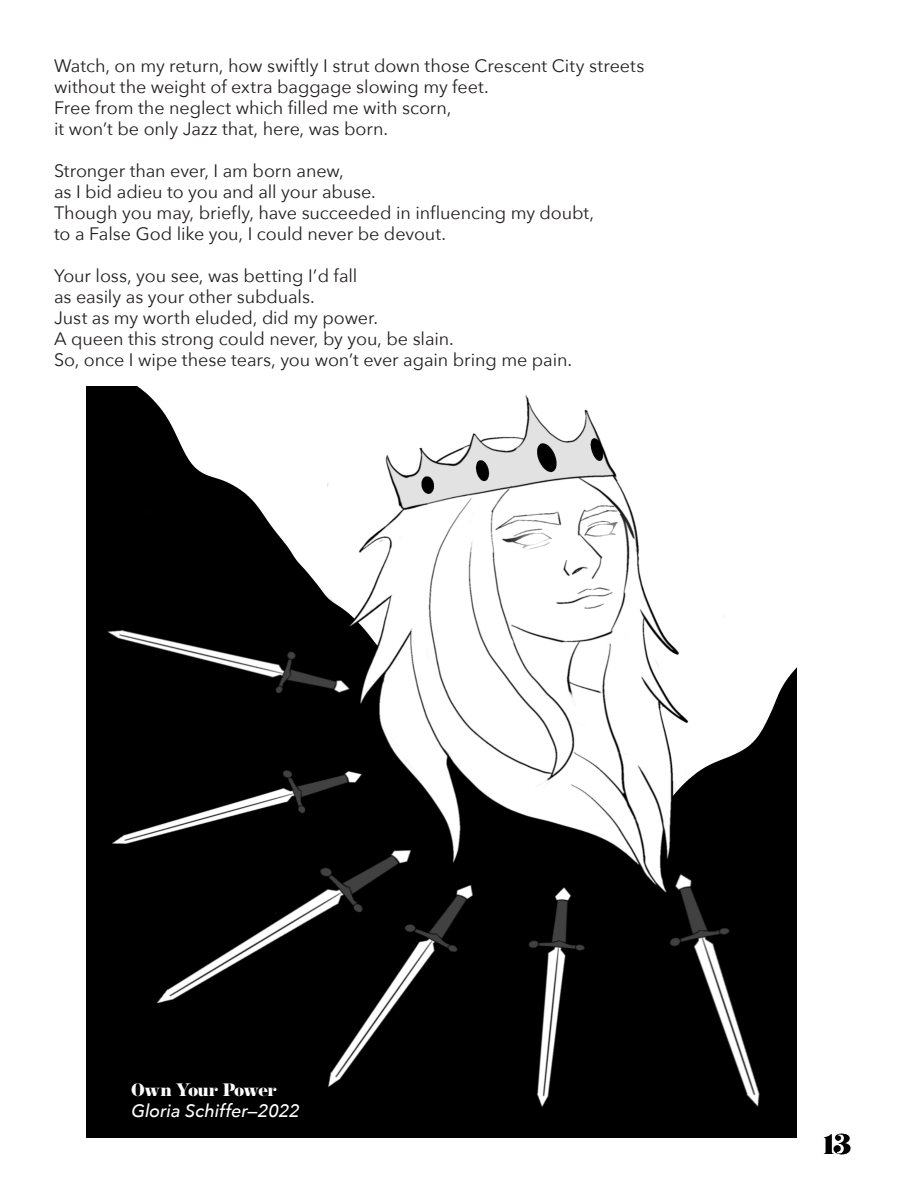
<style>
.page{position:relative;width:918px;height:1188px;background:#fff}
.page>*{position:absolute;margin:0;border:0;box-sizing:border-box;transform-origin:0 0}
.t1{font:28.5px "NT Josefine";color:#000}
.Body_Copy{font:18px "Avenir Next";letter-spacing:-.005em;color:#231f20}
.t2{font:italic 500 18px "Avenir Next";letter-spacing:-.005em;color:#fff}
.t3{font:18px "NT Josefine";letter-spacing:-.025em;color:#fff}
</style>
<div class="page">
<img style="left:86px;top:387px;width:710px;height:750px">
<p class="Body_Copy" style="left:54px;top:51px;width:592px">Watch, on my return, how swiftly I strut down those Crescent City streets</p>
<p class="Body_Copy" style="left:54px;top:72px;width:436px">without the weight of extra baggage slowing my feet.</p>
<p class="Body_Copy" style="left:54px;top:93px;width:399px">Free from the neglect which filled me with scorn,</p>
<p class="Body_Copy" style="left:54px;top:114px;width:336px">it won’t be only Jazz that, here, was born.</p>
<p class="Body_Copy" style="left:54px;top:156px;width:291px">Stronger than ever, I am born anew,</p>
<p class="Body_Copy" style="left:54px;top:177px;width:323px">as I bid adieu to you and all your abuse.</p>
<p class="Body_Copy" style="left:54px;top:198px;width:542px">Though you may, briefly, have succeeded in influencing my doubt,</p>
<p class="Body_Copy" style="left:54px;top:219px;width:394px">to a False God like you, I could never be devout.</p>
<p class="Body_Copy" style="left:54px;top:261px;width:305px">Your loss, you see, was betting I’d fall</p>
<p class="Body_Copy" style="left:54px;top:282px;width:262px">as easily as your other subduals.</p>
<p class="Body_Copy" style="left:54px;top:303px;width:326px">Just as my worth eluded, did my power.</p>
<p class="Body_Copy" style="left:54px;top:324px;width:401px">A queen this strong could never, by you, be slain.</p>
<p class="Body_Copy" style="left:54px;top:345px;width:520px">So, once I wipe these tears, you won’t ever again bring me pain.</p>
<p class="t3" style="left:131px;top:1079px;width:147px">Own Your Power</p>
<p class="t2" style="left:131px;top:1096px;width:170px">Gloria Schiffer—2022</p>
<p class="t1" style="left:824px;top:1127px;width:29px">13</p>
</div>
